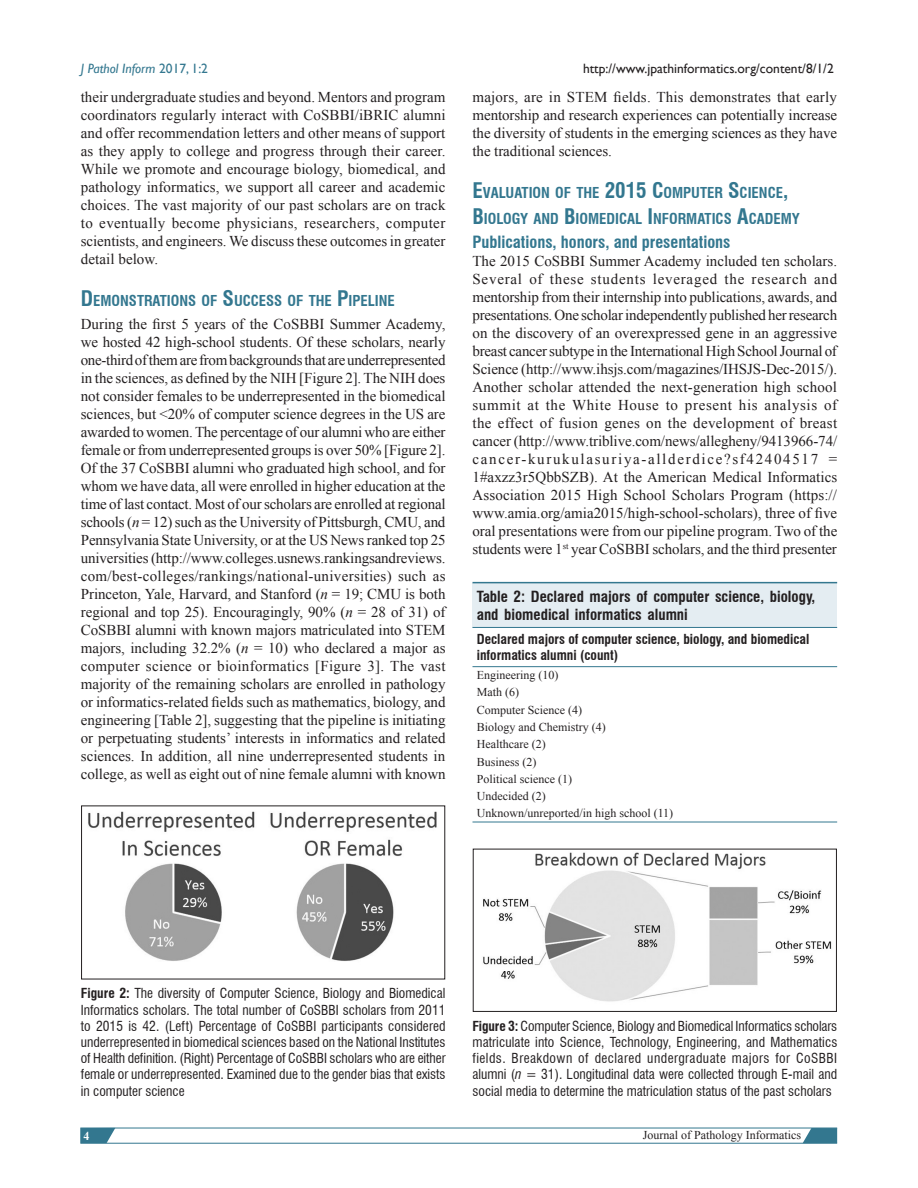
<style>
.page{position:relative;width:918px;height:1188px;background:#fff}
.page>*{position:absolute;margin:0;border:0;box-sizing:border-box;transform-origin:0 0}
.t1{font:700 condensed 16.5px "Swiss 721 BT";color:#33778f}
.TX{font:15px/18px "Times New Roman";letter-spacing:-.005em;color:#231f20;text-align:justify}
.TT{font:700 condensed 15px/18px "Swiss 721 BT";color:#231f20}
.t2{font:700 condensed 14.7px/25.2px "Swiss 721 BT";color:#33778f}
.FGC{font:condensed 13.5px/16.2px "Swiss 721 BT";color:#231f20;text-align:justify}
.TCH{font:700 condensed 13.5px/16.2px "Swiss 721 BT";color:#231f20}
.t3{font:13.5px "Gill Sans";color:#231f20}
.t4{font:italic 13.5px "Gill Sans";color:#33778f}
.TB{font:12px "Times New Roman";color:#231f20}
.TBL{font:12px "Times New Roman";color:#231f20}
.t5{font:700 12px "Times New Roman";color:#fff}
.s1{font-style:normal}
.s2{font-size:21px}
.s3{font-style:italic}
.s4{font-weight:700}
</style>
<div class="page">
<svg style="left:80px;top:1128px;width:758px;height:16px"></svg>
<img style="left:88px;top:811px;width:349px;height:150px">
<img style="left:483px;top:852px;width:349px;height:150px">
<div style="left:473px;top:849px;width:364px;height:163px;border:1px solid #231f20"></div>
<div style="left:472px;top:583px;width:365px;height:44px;background:#e4edf2"></div>
<hr style="left:472px;top:822px;width:365px;height:1px;background:#33778f">
<hr style="left:472px;top:666px;width:365px;height:1px;background:#33778f">
<hr style="left:472px;top:582px;width:365px;height:1px;background:#33778f">
<hr style="left:472px;top:627px;width:365px;height:1px;background:#33778f">
<p class="t4" style="left:81px;top:61px;width:129px">J Pathol Inform <span class="s1">2017, 1:2</span></p>
<p class="t3" style="left:583px;top:61px;width:252px">http://www.jpathinformatics.org/content/8/1/2</p>
<p class="TX" style="left:81px;top:88px;width:366px">their undergraduate studies and beyond. Mentors and program coordinators regularly interact with CoSBBI/iBRIC alumni and offer recommendation letters and other means of support as they apply to college and progress through their career.<br>While we promote and encourage biology, biomedical, and pathology informatics, we support all career and academic choices. The vast majority of our past scholars are on track to eventually become physicians, researchers, computer scientists, and engineers. We discuss these outcomes in greater detail below.</p>
<h1 class="t2" style="left:81px;top:289px;width:316px"><span class="s2">D</span>EMONSTRATIONS OF <span class="s2">S</span>UCCESS OF THE <span class="s2">P</span>IPELINE</h1>
<p class="TX" style="left:81px;top:314px;width:366px">During the first 5 years of the CoSBBI Summer Academy, we hosted 42 high‑school students. Of these scholars, nearly one‑third of them are from backgrounds that are underrepresented in the sciences, as defined by the NIH [Figure 2]. The NIH does not consider females to be underrepresented in the biomedical sciences, but &lt;20% of computer science degrees in the US are awarded to women. The percentage of our alumni who are either female or from underrepresented groups is over 50% [Figure 2].<br>Of the 37 CoSBBI alumni who graduated high school, and for whom we have data, all were enrolled in higher education at the time of last contact. Most of our scholars are enrolled at regional schools (<span class="s3">n</span> = 12) such as the University of Pittsburgh, CMU, and Pennsylvania State University, or at the US News ranked top 25 universities (http://www.colleges.usnews.rankingsandreviews. com/best‑colleges/rankings/national‑universities) such as Princeton, Yale, Harvard, and Stanford (<span class="s3">n</span> = 19; CMU is both regional and top 25). Encouragingly, 90% (<span class="s3">n</span> = 28 of 31) of CoSBBI alumni with known majors matriculated into STEM majors, including 32.2% (<span class="s3">n</span> = 10) who declared a major as computer science or bioinformatics [Figure 3]. The vast majority of the remaining scholars are enrolled in pathology or informatics‑related fields such as mathematics, biology, and engineering [Table 2], suggesting that the pipeline is initiating or perpetuating students’ interests in informatics and related sciences. In addition, all nine underrepresented students in college, as well as eight out of nine female alumni with known</p>
<p class="TX" style="left:472px;top:88px;width:366px">majors, are in STEM fields. This demonstrates that early mentorship and research experiences can potentially increase the diversity of students in the emerging sciences as they have the traditional sciences.</p>
<h1 class="t2" style="left:472px;top:181px;width:329px"><span class="s2">E</span>VALUATION OF THE <span class="s2">2015 C</span>OMPUTER <span class="s2">S</span>CIENCE<span class="s2">,<br>B</span>IOLOGY AND <span class="s2">B</span>IOMEDICAL <span class="s2">I</span>NFORMATICS <span class="s2">A</span>CADEMY</h1>
<h2 class="t1" style="left:472px;top:232px;width:260px">Publications, honors, and presentations</h2>
<p class="TX" style="left:472px;top:251px;width:366px">The 2015 CoSBBI Summer Academy included ten scholars.<br>Several of these students leveraged the research and mentorship from their internship into publications, awards, and presentations. One scholar independently published her research on the discovery of an overexpressed gene in an aggressive breast cancer subtype in the International High School Journal of Science (http://www.ihsjs.com/magazines/IHSJS‑Dec‑2015/).<br>Another scholar attended the next‑generation high school summit at the White House to present his analysis of the effect of fusion genes on the development of breast cancer (http://www.triblive.com/news/allegheny/9413966‑74/ cancer‑kurukulasuriya‑allderdice?sf42404517 = 1#axzz3r5QbbSZB). At the American Medical Informatics Association 2015 High School Scholars Program (https:// www.amia.org/amia2015/high‑school‑scholars), three of five oral presentations were from our pipeline program. Two of the students were 1<sup>st</sup> year CoSBBI scholars, and the third presenter</p>
<p class="TT" style="left:477px;top:587px;width:340px">Table 2: Declared majors of computer science, biology, and biomedical informatics alumni</p>
<p class="TCH" style="left:477px;top:631px;width:334px">Declared majors of computer science, biology, and biomedical informatics alumni (count)</p>
<p class="TB" style="left:477px;top:667px;width:83px">Engineering (10)</p>
<p class="TB" style="left:477px;top:684px;width:44px">Math (6)</p>
<p class="TB" style="left:477px;top:701px;width:107px">Computer Science (4)</p>
<p class="TB" style="left:477px;top:718px;width:130px">Biology and Chemistry (4)</p>
<p class="TB" style="left:477px;top:736px;width:70px">Healthcare (2)</p>
<p class="TB" style="left:477px;top:753px;width:61px">Business (2)</p>
<p class="TB" style="left:477px;top:770px;width:97px">Political science (1)</p>
<p class="TBL" style="left:477px;top:788px;width:70px">Undecided (2)</p>
<p class="TBL" style="left:477px;top:805px;width:198px">Unknown/unreported/in high school (11)</p>
<p class="FGC" style="left:81px;top:985px;width:366px"><span class="s4">Figure 2:</span> The diversity of Computer Science, Biology and Biomedical Informatics scholars. The total number of CoSBBI scholars from 2011 to 2015 is 42. (Left) Percentage of CoSBBI participants considered underrepresented in biomedical sciences based on the National Institutes of Health definition. (Right) Percentage of CoSBBI scholars who are either female or underrepresented. Examined due to the gender bias that exists in computer science</p>
<p class="FGC" style="left:472px;top:1018px;width:366px"><span class="s4">Figure 3:</span> Computer Science, Biology and Biomedical Informatics scholars matriculate into Science, Technology, Engineering, and Mathematics fields. Breakdown of declared undergraduate majors for CoSBBI alumni (<span class="s3">n</span> = 31). Longitudinal data were collected through E‑mail and social media to determine the matriculation status of the past scholars</p>
<p class="t5" style="left:84px;top:1127px;width:7px">4</p>
<p class="TBL" style="left:643px;top:1127px;width:160px">Journal of Pathology Informatics</p>
</div>
